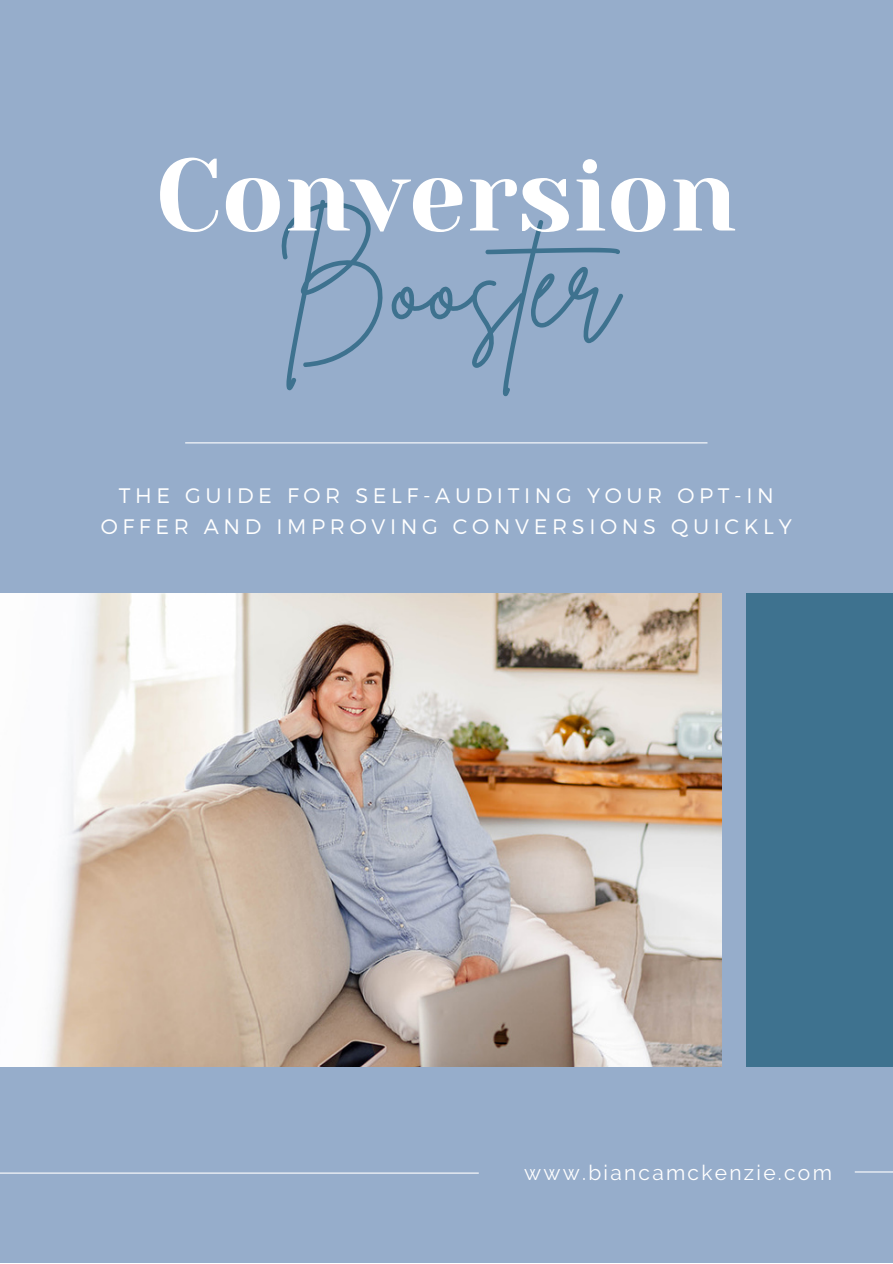
<style>
.page{position:relative;width:893px;height:1264px;background:#fff}
.page>*{position:absolute;margin:0;border:0;box-sizing:border-box;transform-origin:0 0}
.t1{font:119.85px "Brittany Signature";color:#3e728f}
.t2{font:101.85px "Yeseva One";color:#fff}
.t3{font:300 21px/31.5px "Montserrat";letter-spacing:.22em;color:#fff;text-align:center}
.t4{font:21px "Raleway";letter-spacing:.11em;color:#fff}
</style>
<div class="page">
<div style="left:0;top:0;width:892px;height:1262px;background:#96adcb"></div>
<div style="left:746px;top:593px;width:146px;height:474px;background:#3e728f"></div>
<img style="left:0;top:593px;width:721px;height:473px">
<hr style="left:0;top:1172px;width:478px;height:1px;background:#fff">
<hr style="left:854px;top:1171px;width:38px;height:1px;background:#fff">
<hr style="left:185px;top:442px;width:522px;height:1px;background:#fff">
<p class="t2" style="left:155px;top:137px;width:583px">Conversion</p>
<p class="t1" style="left:276px;top:207px;width:378px">Booster</p>
<p class="t3" style="left:101px;top:478px;width:692px">THE GUIDE FOR SELF-AUDITING YOUR OPT-IN<br>OFFER AND IMPROVING CONVERSIONS QUICKLY</p>
<p class="t4" style="left:524px;top:1160px;width:309px">www.biancamckenzie.com</p>
</div>
